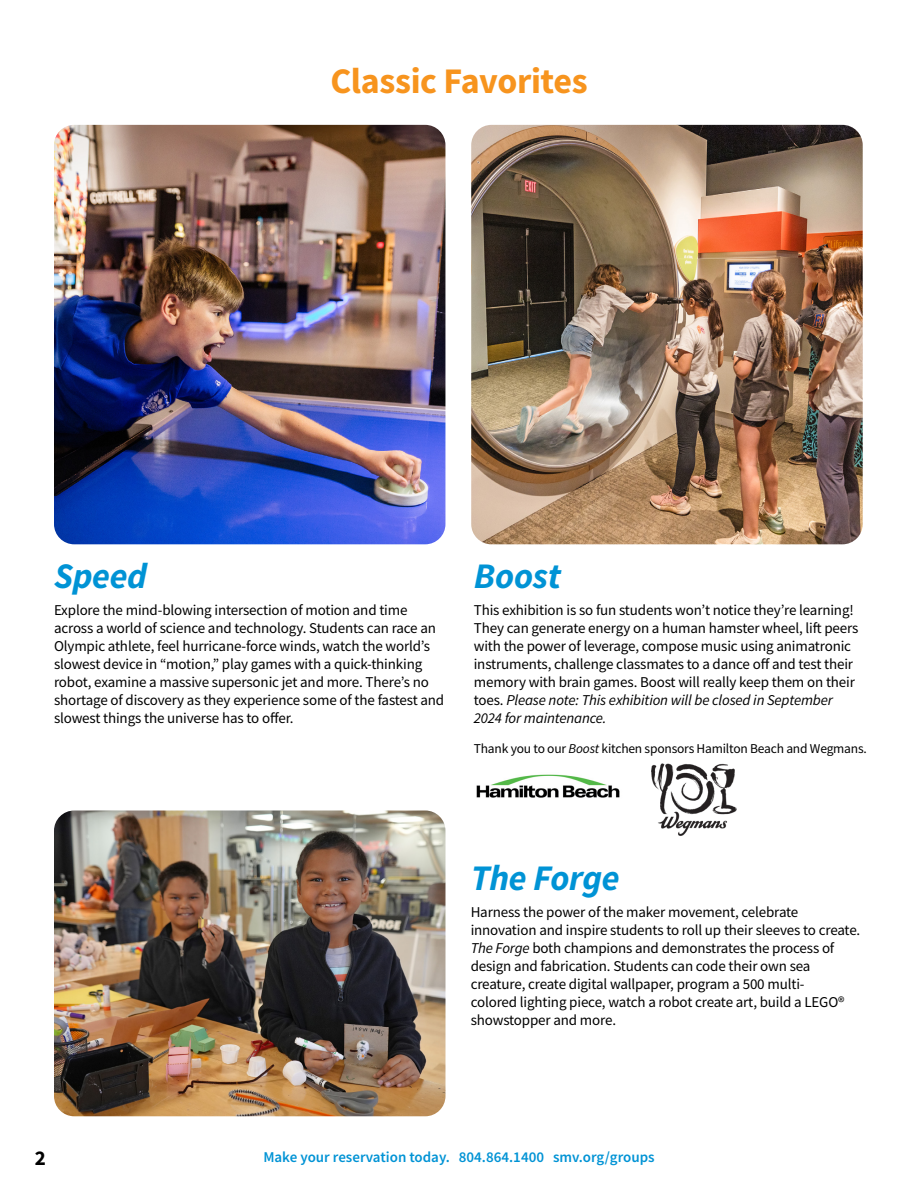
<style>
.page{position:relative;width:918px;height:1188px;background:#fff}
.page>*{position:absolute;margin:0;border:0;box-sizing:border-box;transform-origin:0 0}
.t1{font:italic 700 36px "Source Sans Pro";letter-spacing:-.01em;color:#0093d5}
.t2{font:700 36px "Source Sans Pro";letter-spacing:-.01em;color:#f7941e}
.t3{font:700 21px "Source Sans Pro";color:#000}
.t4{font:15px/18px "Source Sans Pro";letter-spacing:-.01em;color:#000}
.t5{font:600 15px "Source Sans Pro";color:#0093d5}
.t6{font:italic 15px "Source Sans Pro";letter-spacing:-.01em;color:#000}
.t7{font:13.5px "Source Sans Pro";letter-spacing:-.015em;color:#000}
.s1{font-style:italic}
</style>
<div class="page">
<img style="left:54px;top:125px;width:391px;height:419px">
<img style="left:471px;top:125px;width:392px;height:419px">
<img style="left:54px;top:810px;width:392px;height:306px">
<img style="left:476px;top:774px;width:144px;height:24px">
<img style="left:651px;top:763px;width:85px;height:73px">
<p class="t2" style="left:330px;top:57px;width:259px">Classic Favorites</p>
<p class="t1" style="left:54px;top:552px;width:94px">Speed</p>
<p class="t4" style="left:54px;top:601px;width:392px">Explore the mind-blowing intersection of motion and time across a world of science and technology. Students can race an Olympic athlete, feel hurricane-force winds, watch the world’s slowest device in “motion,” play games with a quick-thinking robot, examine a massive supersonic jet and more. There’s no shortage of discovery as they experience some of the fastest and slowest things the universe has to offer.</p>
<p class="t1" style="left:474px;top:552px;width:89px">Boost</p>
<p class="t4" style="left:474px;top:601px;width:386px">This exhibition is so fun students won’t notice they’re learning!<br>They can generate energy on a human hamster wheel, lift peers with the power of leverage, compose music using animatronic instruments, challenge classmates to a dance off and test their memory with brain games. Boost will really keep them on their toes. <span class="s1">Please note: This exhibition will be closed in September</span></p>
<p class="t6" style="left:474px;top:709px;width:134px">2024 for maintenance.</p>
<p class="t7" style="left:474px;top:740px;width:395px">Thank you to our <span class="s1">Boost</span> kitchen sponsors Hamilton Beach and Wegmans.</p>
<p class="t1" style="left:471px;top:854px;width:150px">The Forge</p>
<p class="t4" style="left:471px;top:903px;width:391px">Harness the power of the maker movement, celebrate innovation and inspire students to roll up their sleeves to create.<br><span class="s1">The Forge</span> both champions and demonstrates the process of</p>
<p class="t4" style="left:471px;top:957px;width:376px">design and fabrication. Students can code their own sea creature, create digital wallpaper, program a 500 multi&shy;colored lighting piece, watch a robot create art, build a LEGO® showstopper and more.</p>
<p class="t3" style="left:35px;top:1144px;width:13px">2</p>
<p class="t5" style="left:263px;top:1147px;width:393px">Make your reservation today. 804.864.1400 smv.org/groups</p>
</div>
